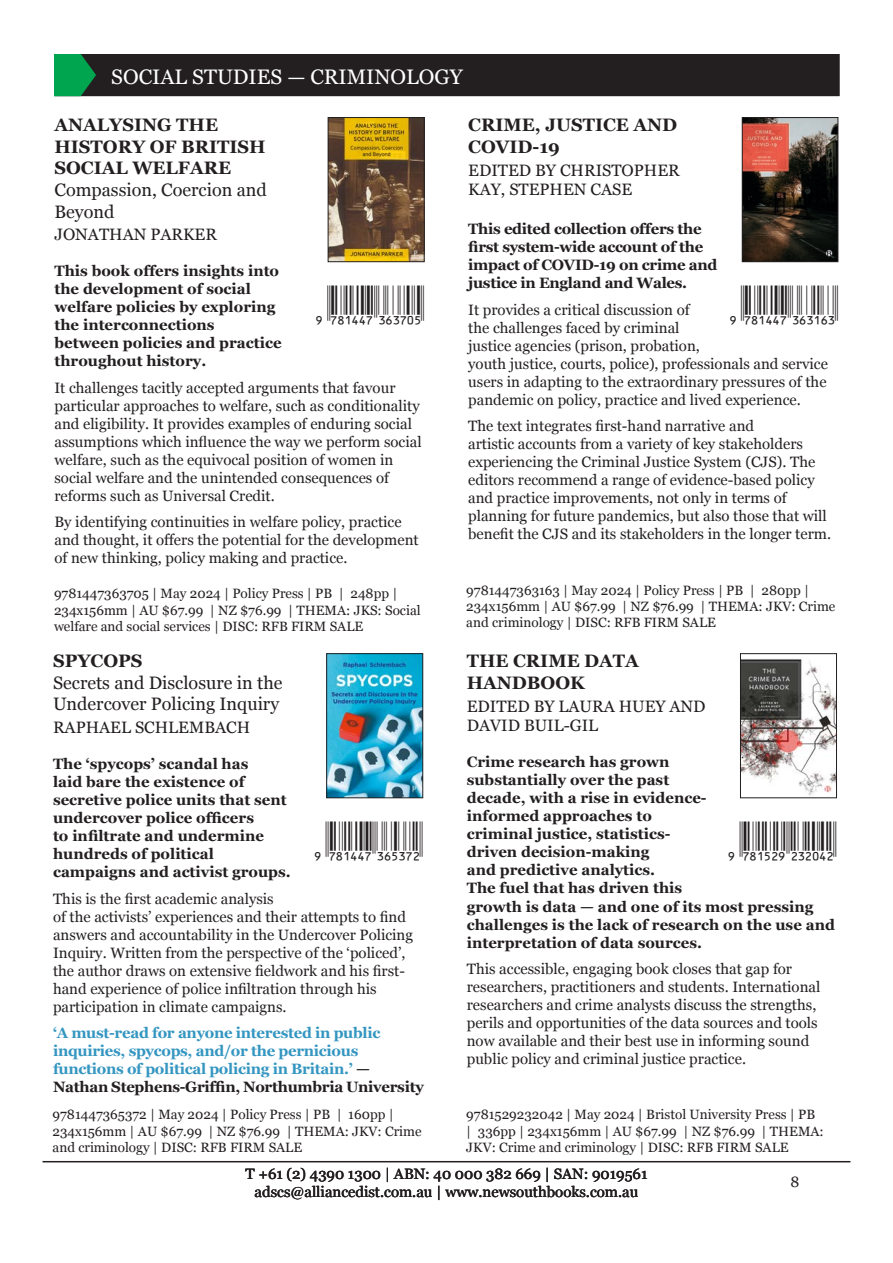
<style>
.page{position:relative;width:893px;height:1263px;background:#fff}
.page>*{position:absolute;margin:0;border:0;box-sizing:border-box;transform-origin:0 0}
.Barcode_style{font:39.3px "Ean Bwr P36 Tt";color:#231f20}
.t1{font:21px "Georgia";color:#fff}
.Title_style{font:700 18px/21.6px "Georgia";color:#231f20}
.Subtitle_style{font:18px/21.6px "Georgia";color:#231f20}
.Contributors_Style{font:16.5px/19.8px "Georgia";color:#231f20}
.Description_style{font:15px/18px "Georgia";color:#231f20}
.Description_style-2{font:700 15px/18px "Georgia";color:#231f20}
.Description_style-3{font:700 15px/18px "Georgia";letter-spacing:-.02em;color:#3496c1}
.Description_style-4{font:700 15px/18px "Georgia";letter-spacing:-.02em;color:#231f20}
.Specification_style{font:13.5px/16.2px "Georgia";color:#231f20}
.s1{color:#231f20}
</style>
<div class="page">
<hr style="left:43px;top:1161px;width:807px;height:1px;background:#231f20">
<div style="left:55px;top:55px;width:784px;height:40px;background:#231f20"></div>
<div style="left:54px;top:54px;width:785px;height:42px;border:2px solid #231f20"></div>
<svg style="left:54px;top:54px;width:42px;height:42px"></svg>
<img style="left:328px;top:655px;width:93px;height:141px">
<div style="left:326px;top:653px;width:97px;height:145px;border:1px solid #231f20"></div>
<img style="left:742px;top:659px;width:93px;height:137px">
<div style="left:740px;top:653px;width:97px;height:145px;border:1px solid #231f20"></div>
<img style="left:330px;top:119px;width:92px;height:141px">
<div style="left:328px;top:117px;width:96px;height:145px;border:1px solid #231f20"></div>
<img style="left:744px;top:119px;width:92px;height:141px">
<div style="left:742px;top:117px;width:96px;height:145px;border:1px solid #231f20"></div>
<p class="t1" style="left:111px;top:61px;width:353px">SOCIAL STUDIES — CRIMINOLOGY</p>
<p class="Title_style" style="left:54px;top:113px;width:213px">ANALYSING THE<br>HISTORY OF BRITISH<br>SOCIAL WELFARE</p>
<p class="Subtitle_style" style="left:54px;top:178px;width:214px">Compassion, Coercion and<br>Beyond</p>
<p class="Contributors_Style" style="left:54px;top:224px;width:164px">JONATHAN PARKER</p>
<p class="Description_style-2" style="left:54px;top:261px;width:229px">This book offers insights into the development of social welfare policies by exploring the interconnections between policies and practice throughout history.</p>
<p class="Description_style" style="left:54px;top:378px;width:369px">It challenges tacitly accepted arguments that favour particular approaches to welfare, such as conditionality and eligibility. It provides examples of enduring social assumptions which influence the way we perform social welfare, such as the equivocal position of women in social welfare and the unintended consequences of reforms such as Universal Credit.</p>
<p class="Description_style" style="left:54px;top:513px;width:366px">By identifying continuities in welfare policy, practice and thought, it offers the potential for the development of new thinking, policy making and practice.</p>
<p class="Specification_style" style="left:54px;top:585px;width:368px">9781447363705 | May 2024 | Policy Press | PB | 248pp |<br>234x156mm | AU $67.99 | NZ $76.99 | THEMA: JKS: Social welfare and social services | DISC: RFB FIRM SALE</p>
<p class="Barcode_style" style="left:305px;top:285px;width:121px">,!7IB4E7-DGDHAF!</p>
<p class="Title_style" style="left:53px;top:649px;width:91px">SPYCOPS</p>
<p class="Subtitle_style" style="left:53px;top:671px;width:231px">Secrets and Disclosure in the<br>Undercover Policing Inquiry</p>
<p class="Contributors_Style" style="left:53px;top:717px;width:199px">RAPHAEL SCHLEMBACH</p>
<p class="Description_style-2" style="left:53px;top:754px;width:239px">The ‘spycops’ scandal has<br>laid bare the existence of secretive police units that sent undercover police officers<br>to infiltrate and undermine hundreds of political campaigns and activist groups.</p>
<p class="Description_style" style="left:53px;top:889px;width:362px">This is the first academic analysis<br>of the activists’ experiences and their attempts to find answers and accountability in the Undercover Policing Inquiry. Written from the perspective of the ‘policed’, the author draws on extensive fieldwork and his first&shy;hand experience of police infiltration through his participation in climate campaigns.</p>
<p class="Description_style-3" style="left:53px;top:1023px;width:372px">‘A must-read for anyone interested in public inquiries, spycops, and/or the pernicious functions of political policing in Britain.’ <span class="s1">— Nathan Stephens-Griffin, Northumbria University</span></p>
<p class="Specification_style" style="left:53px;top:1106px;width:371px">9781447365372 | May 2024 | Policy Press | PB | 160pp |<br>234x156mm | AU $67.99 | NZ $76.99 | THEMA: JKV: Crime and criminology | DISC: RFB FIRM SALE</p>
<p class="Barcode_style" style="left:303px;top:821px;width:121px">,!7IB4E7-DGFDHC!</p>
<p class="Title_style" style="left:468px;top:113px;width:211px">CRIME, JUSTICE AND<br>COVID-19</p>
<p class="Contributors_Style" style="left:468px;top:159px;width:213px">EDITED BY CHRISTOPHER<br>KAY, STEPHEN CASE</p>
<p class="Description_style-4" style="left:468px;top:219px;width:251px">This edited collection offers the first system-wide account of the impact of COVID-19 on crime and justice in England and Wales.</p>
<p class="Description_style" style="left:468px;top:300px;width:361px">It provides a critical discussion of<br>the challenges faced by criminal<br>justice agencies (prison, probation,<br>youth justice, courts, police), professionals and service users in adapting to the extraordinary pressures of the pandemic on policy, practice and lived experience.</p>
<p class="Description_style" style="left:468px;top:417px;width:364px">The text integrates first-hand narrative and<br>artistic accounts from a variety of key stakeholders experiencing the Criminal Justice System (CJS). The editors recommend a range of evidence-based policy and practice improvements, not only in terms of planning for future pandemics, but also those that will benefit the CJS and its stakeholders in the longer term.</p>
<p class="Barcode_style" style="left:719px;top:285px;width:121px">,!7IB4E7-DGDBGD!</p>
<p class="Specification_style" style="left:466px;top:581px;width:371px">9781447363163 | May 2024 | Policy Press | PB | 280pp |<br>234x156mm | AU $67.99 | NZ $76.99 | THEMA: JKV: Crime and criminology | DISC: RFB FIRM SALE</p>
<p class="Title_style" style="left:467px;top:649px;width:174px">THE CRIME DATA<br>HANDBOOK</p>
<p class="Contributors_Style" style="left:467px;top:695px;width:240px">EDITED BY LAURA HUEY AND<br>DAVID BUIL-GIL</p>
<p class="Description_style-2" style="left:467px;top:752px;width:370px">Crime research has grown<br>substantially over the past<br>decade, with a rise in evidence-<br>informed approaches to<br>criminal justice, statistics-<br>driven decision-making<br>and predictive analytics.<br>The fuel that has driven this<br>growth is data — and one of its most pressing challenges is the lack of research on the use and interpretation of data sources.</p>
<p class="Description_style" style="left:467px;top:959px;width:355px">This accessible, engaging book closes that gap for researchers, practitioners and students. International researchers and crime analysts discuss the strengths, perils and opportunities of the data sources and tools now available and their best use in informing sound public policy and criminal justice practice.</p>
<p class="Barcode_style" style="left:717px;top:821px;width:121px">,!7IB5C9-CDCAEC!</p>
<p class="Specification_style" style="left:466px;top:1106px;width:359px">9781529232042 | May 2024 | Bristol University Press | PB<br>| 336pp | 234x156mm | AU $67.99 | NZ $76.99 | THEMA:<br>JKV: Crime and criminology | DISC: RFB FIRM SALE</p>
<p class="Description_style" style="left:245px;top:1164px;width:403px;text-align:center">T +61 (2) 4390 1300 | ABN: 40 000 382 669 | SAN: 9019561 adscs@alliancedist.com.au | www.newsouthbooks.com.au</p>
<p class="Description_style" style="left:791px;top:1172px;width:10px">8</p>
</div>
